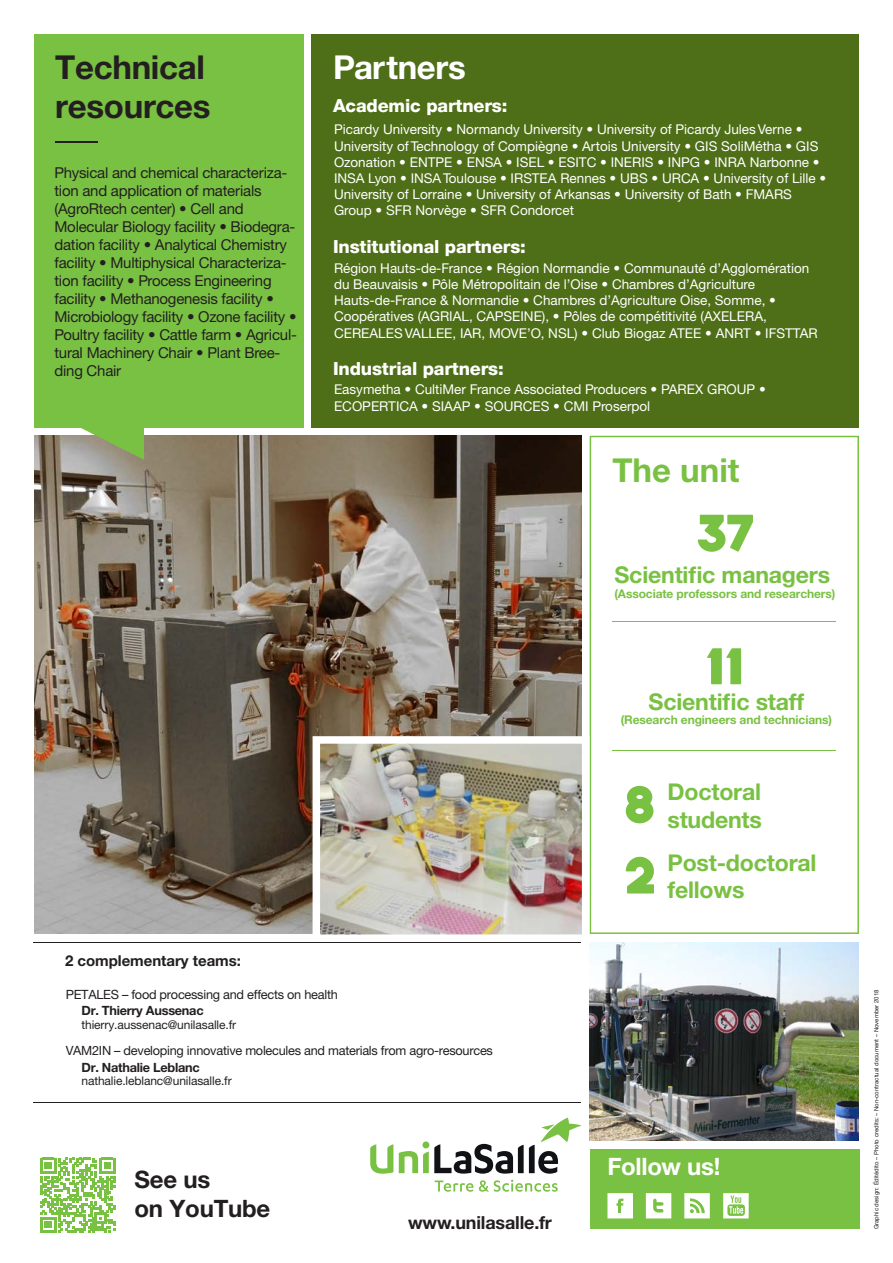
<style>
.page{position:relative;width:893px;height:1263px;background:#fff}
.page>*{position:absolute;margin:0;border:0;box-sizing:border-box;transform-origin:0 0}
.t1{font:54px/70.9px "Fat Frank";color:#79c142}
.t2{font:700 33px/39.6px "Helvetica Neue CE";letter-spacing:-.01em;color:#231f20}
.t3{font:700 33px "Helvetica Neue CE";letter-spacing:-.01em;color:#fff}
.t4{font:700 33px "Helvetica Neue CE";color:#79c142}
.t5{font:700 24px/28.8px "Helvetica Neue CE";letter-spacing:-.01em;color:#231f20}
.t6{font:700 24px "Helvetica Neue CE";letter-spacing:-.01em;color:#fff}
.t7{font:700 23.1px/27.8px "Helvetica Neue CE";letter-spacing:-.01em;color:#79c142}
.t8{font:800 18px "Helvetica Neue LT";letter-spacing:-.01em;color:#fff}
.t9{font:700 18px "Helvetica Neue CE";letter-spacing:-.01em;color:#231f20}
.t10{font:15px/18px "Helvetica Neue CE";letter-spacing:-.015em;color:#231f20}
.t11{font:700 15px "Helvetica Neue CE";color:#231f20}
.t12{font:13.5px/16.2px "Helvetica Neue CE";color:#fff}
.t13{font:12.75px "Helvetica Neue CE";letter-spacing:-.02em;color:#231f20}
.t14{font:700 12.75px "Helvetica Neue CE";letter-spacing:-.02em;color:#231f20}
.t15{font:700 12px "Helvetica Neue CE";letter-spacing:-.01em;color:#79c142}
.t16{font:12px "Helvetica Neue CE";letter-spacing:-.01em;color:#231f20}
.t17{font:6px "Helvetica Neue CE";color:#231f20}
</style>
<div class="page">
<svg style="left:590px;top:436px;width:269px;height:498px"></svg>
<img style="left:34px;top:436px;width:547px;height:498px">
<img style="left:590px;top:942px;width:269px;height:199px">
<div style="left:34px;top:34px;width:269px;height:393px;background:#79c142"></div>
<hr style="left:55px;top:142px;width:43px;height:1px;background:#231f20">
<svg style="left:77px;top:427px;width:67px;height:33px;background:#90af6d"></svg>
<div style="left:312px;top:34px;width:547px;height:393px;background:#4e6e17"></div>
<hr style="left:34px;top:942px;width:547px;height:1px;background:#231f20">
<hr style="left:612px;top:622px;width:224px;height:1px;background:#79c142">
<div style="left:590px;top:1149px;width:269px;height:80px;background:#79c142"></div>
<hr style="left:612px;top:750px;width:224px;height:1px;background:#79c142">
<svg style="left:607px;top:1193px;width:26px;height:25px"></svg>
<svg style="left:646px;top:1193px;width:25px;height:25px"></svg>
<svg style="left:684px;top:1193px;width:26px;height:25px"></svg>
<svg style="left:723px;top:1193px;width:26px;height:25px"></svg>
<hr style="left:34px;top:1102px;width:547px;height:1px;background:#231f20">
<svg style="left:370px;top:1144px;width:23px;height:30px"></svg>
<svg style="left:399px;top:1118px;width:182px;height:56px"></svg>
<svg style="left:435px;top:1180px;width:38px;height:12px"></svg>
<svg style="left:479px;top:1180px;width:79px;height:12px"></svg>
<svg style="left:40px;top:1158px;width:75px;height:75px"></svg>
<img style="left:322px;top:745px;width:258px;height:188px">
<div style="left:313px;top:736px;width:276px;height:206px;border:8px solid #fff"></div>
<h2 class="t2" style="left:55px;top:48px;width:157px">Technical resources</h2>
<p class="t10" style="left:54px;top:163px;width:244px">Physical and chemical characteriza&shy;tion and application of materials (AgroRtech center) • Cell and Molecular Biology facility • Biodegra&shy;dation facility • Analytical Chemistry facility • Multiphysical Characteriza&shy;tion facility • Process Engineering facility • Methanogenesis facility • Microbiology facility • Ozone facility • Poultry facility • Cattle farm • Agricul&shy;tural Machinery Chair • Plant Bree&shy;ding Chair</p>
<h2 class="t3" style="left:333px;top:47px;width:134px">Partners</h2>
<h3 class="t8" style="left:333px;top:95px;width:176px">Academic partners:</h3>
<p class="t12" style="left:334px;top:122px;width:494px">Picardy University • Normandy University • University of Picardy Jules Verne • University of Technology of Compiègne • Artois University • GIS SoliMétha • GIS Ozonation • ENTPE • ENSA • ISEL • ESITC • INERIS • INPG • INRA Narbonne • INSA Lyon • INSA Toulouse • IRSTEA Rennes • UBS • URCA • University of Lille • University of Lorraine • University of Arkansas • University of Bath • FMARS Group • SFR Norvège • SFR Condorcet</p>
<h3 class="t8" style="left:333px;top:236px;width:194px">Institutional partners:</h3>
<p class="t12" style="left:334px;top:260px;width:485px">Région Hauts-de-France • Région Normandie • Communauté d’Agglomération du Beauvaisis • Pôle Métropolitain de l’Oise • Chambres d’Agriculture Hauts-de-France &amp; Normandie • Chambres d’Agriculture Oise, Somme, • Coopératives (AGRIAL, CAPSEINE), • Pôles de compétitivité (AXELERA, CEREALES VALLEE, IAR, MOVE’O, NSL) • Club Biogaz ATEE • ANRT • IFSTTAR</p>
<h3 class="t8" style="left:333px;top:358px;width:172px">Industrial partners:</h3>
<p class="t12" style="left:334px;top:382px;width:433px">Easymetha • CultiMer France Associated Producers • PAREX GROUP •<br>ECOPERTICA • SIAAP • SOURCES • CMI Proserpol</p>
<h2 class="t4" style="left:612px;top:450px;width:129px">The unit</h2>
<h1 class="t1" style="left:698px;top:497px;width:58px">37</h1>
<h3 class="t7" style="left:614px;top:561px;width:217px">Scientific managers</h3>
<p class="t15" style="left:614px;top:586px;width:222px">(Associate professors and researchers)</p>
<h1 class="t1" style="left:707px;top:630px;width:40px">11</h1>
<h3 class="t7" style="left:649px;top:688px;width:157px">Scientific staff</h3>
<p class="t15" style="left:621px;top:713px;width:213px">(Research engineers and technicians)</p>
<h1 class="t1" style="left:626px;top:769px;width:32px">8<br>2</h1>
<h3 class="t7" style="left:667px;top:778px;width:96px">Doctoral students</h3>
<h3 class="t7" style="left:667px;top:849px;width:151px">Post-doctoral fellows</h3>
<p class="t11" style="left:65px;top:951px;width:177px">2 complementary teams:</p>
<p class="t14" style="left:81px;top:1003px;width:124px">Dr. Thierry Aussenac</p>
<p class="t13" style="left:66px;top:987px;width:274px">PETALES – food processing and effects on health</p>
<p class="t16" style="left:81px;top:1017px;width:156px">thierry.aussenac@unilasalle.fr</p>
<p class="t13" style="left:66px;top:1043px;width:429px">VAM2IN – developing innovative molecules and materials from agro-resources</p>
<p class="t16" style="left:81px;top:1074px;width:152px">nathalie.leblanc@unilasalle.fr</p>
<p class="t14" style="left:81px;top:1059px;width:120px">Dr. Nathalie Leblanc</p>
<h3 class="t5" style="left:135px;top:1166px;width:137px">See us<br>on YouTube</h3>
<h3 class="t9" style="left:408px;top:1211px;width:145px">www.unilasalle.fr</h3>
<h3 class="t6" style="left:607px;top:1151px;width:114px">Follow us!</h3>
<p class="t17" style="left:873px;top:1229px;width:241px;rotate:-90deg">Graphic design: Éditédito – Photo credits: – Non-contractual document – November 2018</p>
</div>
